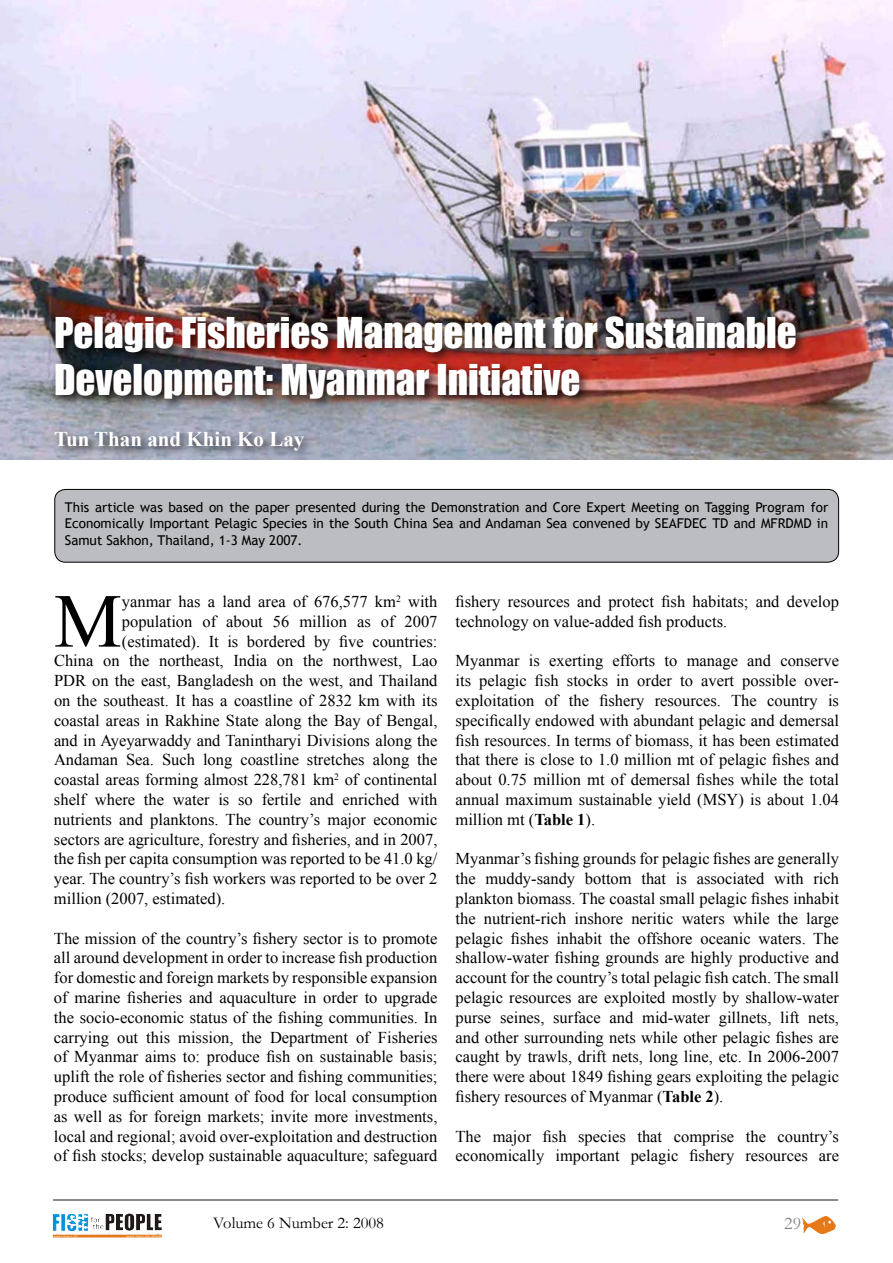
<style>
.page{position:relative;width:893px;height:1263px;background:#fff}
.page>*{position:absolute;margin:0;border:0;box-sizing:border-box;transform-origin:0 0}
.t1{font:76.35px "Times New Roman";color:#000}
.t2{font:39px/46.8px "Impact";color:#fff}
.t3{font:700 21px "Times New Roman";color:#fff}
.t4{font:18px "Garamond";color:#808285}
.t5{font:16.5px/19.8px "Times New Roman";color:#000;text-align:justify}
.t6{font:16.5px "Garamond";color:#000}
.t7{font:13.5px/16.2px "Trebuchet MS";color:#000;text-align:justify}
.s1{font-weight:700}
</style>
<div class="page">
<img style="left:803px;top:1217px;width:32px;height:16px">
<img style="left:67px;top:1213px;width:95px;height:18px">
<hr style="left:53px;top:1199px;width:785px;height:2px;background:#636467">
<img style="left:0;top:0;width:893px;height:459px">
<div style="left:55px;top:489px;width:784px;height:73px;background:#bcbdc0;border-radius:11px"></div>
<div style="left:54px;top:489px;width:785px;height:74px;border:1px solid #000;border-radius:11px"></div>
<div style="left:50px;top:313px;width:757px;height:148px;background:#000;opacity:.75"></div>
<h2 class="t2" style="left:54px;top:309px;width:744px">Pelagic Fisheries Management for Sustainable<br>Development: Myanmar Initiative</h2>
<p class="t3" style="left:54px;top:424px;width:252px">Tun Than and Khin Ko Lay</p>
<p class="t7" style="left:65px;top:499px;width:765px">This article was based on the paper presented during the Demonstration and Core Expert Meeting on Tagging Program for Economically Important Pelagic Species in the South China Sea and Andaman Sea convened by SEAFDEC TD and MFRDMD in Samut Sakhon, Thailand, 1-3 May 2007.</p>
<h1 class="t1" style="left:54px;top:570px;width:69px">M</h1>
<p class="t5" style="left:122px;top:591px;width:317px">yanmar has a land area of 676,577 km<sup>2</sup> with</p>
<p class="t5" style="left:122px;top:611px;width:317px">population of about 56 million as of 2007</p>
<p class="t5" style="left:122px;top:631px;width:317px">(estimated). It is bordered by five countries:</p>
<p class="t5" style="left:54px;top:651px;width:385px">China on the northeast, India on the northwest, Lao</p>
<p class="t5" style="left:54px;top:670px;width:385px">PDR on the east, Bangladesh on the west, and Thailand</p>
<p class="t5" style="left:54px;top:690px;width:385px">on the southeast. It has a coastline of 2832 km with its</p>
<p class="t5" style="left:54px;top:710px;width:385px">coastal areas in Rakhine State along the Bay of Bengal,</p>
<p class="t5" style="left:54px;top:730px;width:385px">and in Ayeyarwaddy and Tanintharyi Divisions along the</p>
<p class="t5" style="left:54px;top:750px;width:385px">Andaman Sea. Such long coastline stretches along the</p>
<p class="t5" style="left:54px;top:769px;width:385px">coastal areas forming almost 228,781 km<sup>2</sup> of continental</p>
<p class="t5" style="left:54px;top:789px;width:385px">shelf where the water is so fertile and enriched with</p>
<p class="t5" style="left:54px;top:809px;width:385px">nutrients and planktons. The country’s major economic</p>
<p class="t5" style="left:54px;top:829px;width:385px">sectors are agriculture, forestry and fisheries, and in 2007,</p>
<p class="t5" style="left:54px;top:849px;width:385px">the fish per capita consumption was reported to be 41.0 kg/</p>
<p class="t5" style="left:54px;top:868px;width:385px">year. The country’s fish workers was reported to be over 2</p>
<p class="t5" style="left:54px;top:888px;width:173px">million (2007, estimated).</p>
<p class="t5" style="left:54px;top:928px;width:385px">The mission of the country’s fishery sector is to promote all around development in order to increase fish production for domestic and foreign markets by responsible expansion of marine fisheries and aquaculture in order to upgrade the socio-economic status of the fishing communities. In carrying out this mission, the Department of Fisheries of Myanmar aims to: produce fish on sustainable basis; uplift the role of fisheries sector and fishing communities; produce sufficient amount of food for local consumption as well as for foreign markets; invite more investments, local and regional; avoid over-exploitation and destruction of fish stocks; develop sustainable aquaculture; safeguard</p>
<p class="t5" style="left:455px;top:591px;width:385px">fishery resources and protect fish habitats; and develop technology on value-added fish products.</p>
<p class="t5" style="left:455px;top:651px;width:385px">Myanmar is exerting efforts to manage and conserve its pelagic fish stocks in order to avert possible over&shy;exploitation of the fishery resources. The country is specifically endowed with abundant pelagic and demersal fish resources. In terms of biomass, it has been estimated that there is close to 1.0 million mt of pelagic fishes and about 0.75 million mt of demersal fishes while the total annual maximum sustainable yield (MSY) is about 1.04 million mt (<span class="s1">Table 1</span>).</p>
<p class="t5" style="left:455px;top:849px;width:385px">Myanmar’s fishing grounds for pelagic fishes are generally the muddy-sandy bottom that is associated with rich plankton biomass. The coastal small pelagic fishes inhabit the nutrient-rich inshore neritic waters while the large pelagic fishes inhabit the offshore oceanic waters. The shallow-water fishing grounds are highly productive and account for the country’s total pelagic fish catch. The small pelagic resources are exploited mostly by shallow-water purse seines, surface and mid-water gillnets, lift nets, and other surrounding nets while other pelagic fishes are caught by trawls, drift nets, long line, etc. In 2006-2007 there were about 1849 fishing gears exploiting the pelagic fishery resources of Myanmar (<span class="s1">Table 2</span>).</p>
<p class="t5" style="left:455px;top:1126px;width:385px">The major fish species that comprise the country’s economically important pelagic fishery resources are</p>
<p class="t6" style="left:213px;top:1211px;width:172px">Volume 6 Number 2: 2008</p>
<p class="t4" style="left:784px;top:1211px;width:18px">29</p>
</div>
